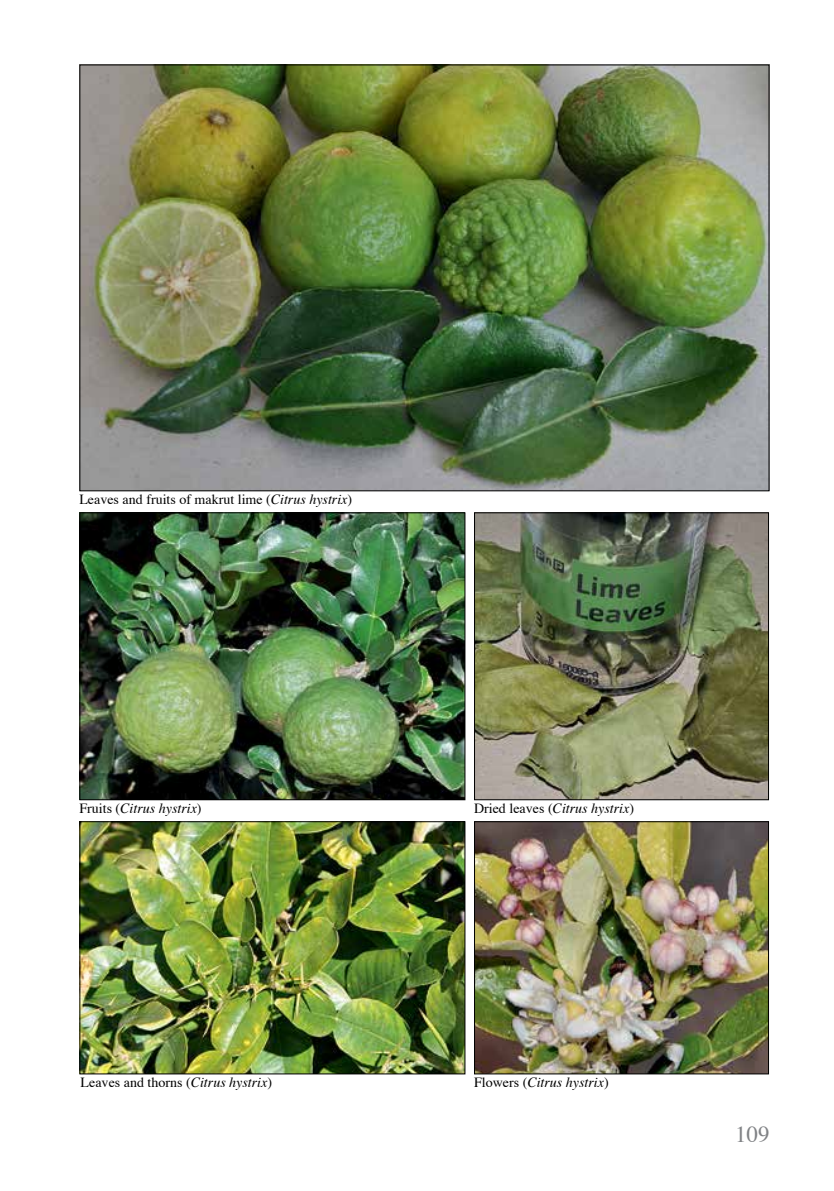
<style>
.page{position:relative;width:834px;height:1191px;background:#fff}
.page>*{position:absolute;margin:0;border:0;box-sizing:border-box;transform-origin:0 0}
.t1{font:22.75px "Times";color:#808285}
.t2{font:14px "Times";color:#000}
.t3{font:italic 14px "Times";color:#000}
.s1{font-style:italic}
.s2{font-style:normal}
</style>
<div class="page">
<img style="left:81px;top:66px;width:686px;height:423px">
<img style="left:476px;top:514px;width:290px;height:284px">
<div style="left:474px;top:512px;width:294px;height:288px;border:1px solid #000"></div>
<img style="left:476px;top:823px;width:290px;height:249px">
<div style="left:474px;top:821px;width:294px;height:253px;border:1px solid #000"></div>
<img style="left:81px;top:514px;width:382px;height:284px">
<div style="left:79px;top:512px;width:386px;height:288px;border:1px solid #000"></div>
<img style="left:81px;top:823px;width:382px;height:249px">
<div style="left:79px;top:821px;width:386px;height:253px;border:1px solid #000"></div>
<p class="t2" style="left:79px;top:486px;width:274px">Leaves and fruits of makrut lime (<span class="s1">Citrus hystrix</span>)</p>
<p class="t3" style="left:79px;top:796px;width:124px"><span class="s2">Fruits (</span>Citrus hystrix<span class="s2">)</span></p>
<p class="t2" style="left:474px;top:795px;width:161px">Dried leaves (<span class="s1">Citrus hystrix</span>)</p>
<p class="t2" style="left:81px;top:1069px;width:193px">Leaves and thorns (<span class="s1">Citrus hystrix</span>)</p>
<p class="t3" style="left:474px;top:1070px;width:136px"><span class="s2">Flowers (</span>Citrus hystrix<span class="s2">)</span></p>
<p class="t1" style="left:735px;top:1112px;width:36px">109</p>
</div>
